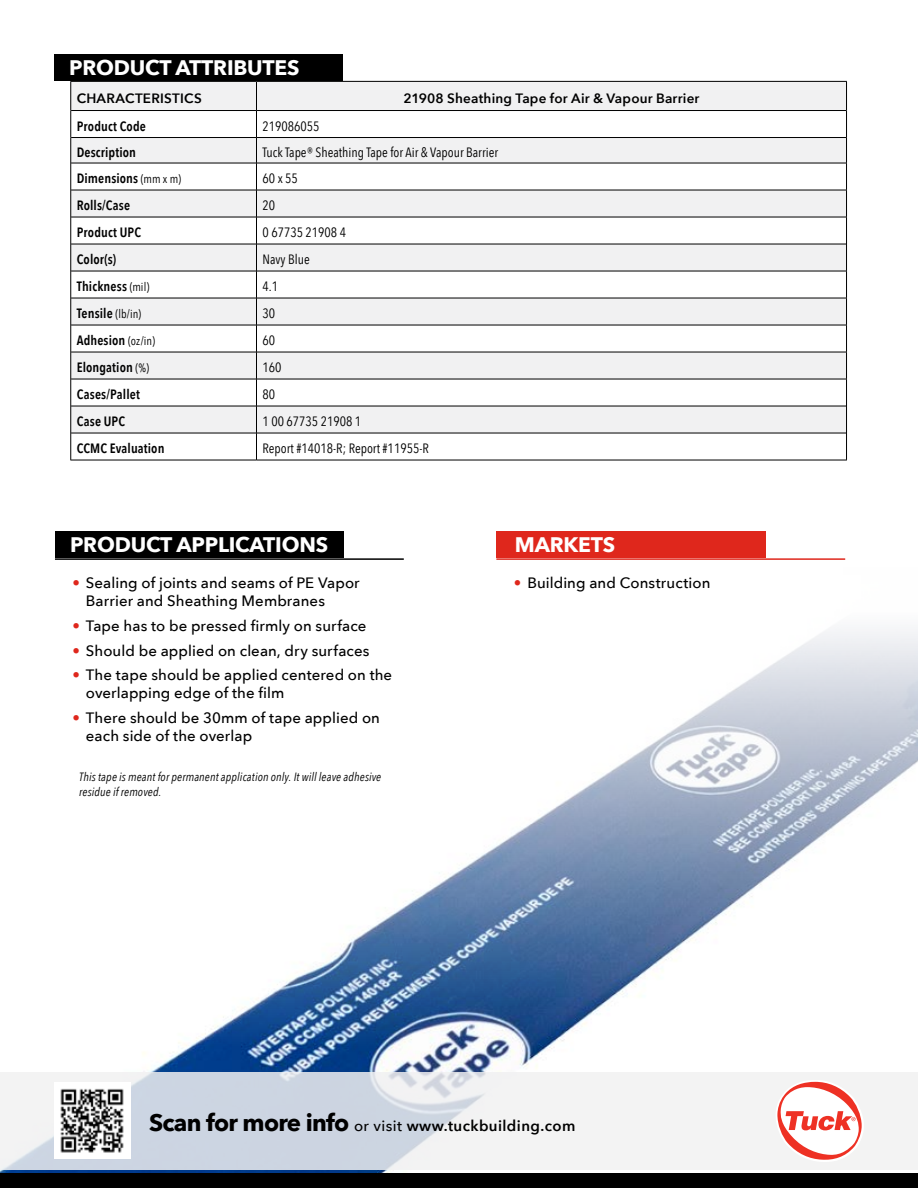
<style>
.page{position:relative;width:918px;height:1188px;background:#fff}
.page>*{position:absolute;margin:0;border:0;box-sizing:border-box;transform-origin:0 0}
.t1{font:700 21px "Avenir Next";letter-spacing:-.01em;color:#fff}
.t2{font:500 15px/18px "Avenir Next";letter-spacing:.005em;color:#000}
.t3{font:600 15px "Avenir Next";letter-spacing:.03em;color:#000}
.t4{font:600 13.5px "Avenir Next Condensed";letter-spacing:.01em;color:#000}
.t5{font:13.5px "Avenir Next Condensed";color:#000}
.t6{font:600 13.5px "Avenir Next";letter-spacing:.015em;color:#000}
.t7{font:italic 12px/14.4px "Avenir Next Condensed";letter-spacing:.01em;color:#000}
.s1{font-weight:400;font-size:12px}
.s2{color:#df271c}
.s3{font-weight:700;font-size:24px}
.s4{font-weight:500}
</style>
<div class="page">
<img style="left:0;top:629px;width:918px;height:545px">
<svg style="left:0;top:1072px;width:918px;height:98px;fill:#f3f3f3"></svg>
<div style="left:0;top:1174px;width:918px;height:14px;background:#000"></div>
<div style="left:54px;top:54px;width:288px;height:27px;background:#000"></div>
<div style="left:55px;top:531px;width:288px;height:27px;background:#000"></div>
<div style="left:496px;top:531px;width:270px;height:27px;background:#df271c"></div>
<hr style="left:55px;top:558px;width:349px;height:2px;background:#000">
<hr style="left:496px;top:558px;width:349px;height:2px;background:#df271c">
<div style="left:71px;top:82px;width:775px;height:28px;background:#f1f1f2"></div>
<svg style="left:71px;top:111px;width:775px;height:349px"></svg>
<hr style="left:70px;top:81px;width:186px;height:1px;background:#000">
<hr style="left:256px;top:81px;width:591px;height:1px;background:#000">
<svg style="left:70px;top:82px;width:1px;height:378px"></svg>
<hr style="left:71px;top:110px;width:185px;height:1px;background:#000">
<hr style="left:256px;top:110px;width:590px;height:1px;background:#000">
<hr style="left:71px;top:137px;width:185px;height:1px;background:#000">
<hr style="left:256px;top:137px;width:591px;height:1px;background:#000">
<hr style="left:71px;top:163px;width:185px;height:1px;background:#000">
<hr style="left:256px;top:163px;width:591px;height:1px;background:#000">
<hr style="left:71px;top:190px;width:185px;height:1px;background:#000">
<hr style="left:256px;top:190px;width:591px;height:1px;background:#000">
<hr style="left:71px;top:217px;width:185px;height:1px;background:#000">
<hr style="left:256px;top:217px;width:591px;height:1px;background:#000">
<hr style="left:71px;top:244px;width:185px;height:1px;background:#000">
<hr style="left:256px;top:244px;width:590px;height:1px;background:#000">
<hr style="left:71px;top:271px;width:185px;height:1px;background:#000">
<hr style="left:256px;top:271px;width:591px;height:1px;background:#000">
<hr style="left:71px;top:298px;width:185px;height:1px;background:#000">
<hr style="left:256px;top:298px;width:591px;height:1px;background:#000">
<hr style="left:71px;top:325px;width:185px;height:1px;background:#000">
<hr style="left:256px;top:325px;width:591px;height:1px;background:#000">
<hr style="left:71px;top:352px;width:185px;height:1px;background:#000">
<hr style="left:256px;top:352px;width:591px;height:1px;background:#000">
<hr style="left:71px;top:379px;width:185px;height:1px;background:#000">
<hr style="left:256px;top:379px;width:591px;height:1px;background:#000">
<hr style="left:71px;top:406px;width:185px;height:1px;background:#000">
<hr style="left:256px;top:406px;width:590px;height:1px;background:#000">
<hr style="left:71px;top:433px;width:185px;height:1px;background:#000">
<hr style="left:256px;top:433px;width:590px;height:1px;background:#000">
<svg style="left:256px;top:82px;width:1px;height:378px"></svg>
<hr style="left:70px;top:460px;width:186px;height:1px;background:#000">
<hr style="left:256px;top:460px;width:591px;height:1px;background:#000">
<svg style="left:846px;top:82px;width:1px;height:378px"></svg>
<svg style="left:775px;top:1080px;width:89px;height:82px"></svg>
<div style="left:54px;top:1082px;width:77px;height:77px;background:#fff"></div>
<img style="left:60px;top:1088px;width:64px;height:65px">
<h1 class="t1" style="left:69px;top:49px;width:232px">PRODUCT ATTRIBUTES</h1>
<p class="t6" style="left:77px;top:86px;width:127px">CHARACTERISTICS</p>
<p class="t6" style="left:403px;top:86px;width:298px">21908 Sheathing Tape for Air &amp; Vapour Barrier</p>
<p class="t4" style="left:77px;top:114px;width:71px">Product Code</p>
<p class="t5" style="left:263px;top:114px;width:59px">219086055</p>
<p class="t4" style="left:77px;top:141px;width:61px">Description</p>
<p class="t5" style="left:263px;top:141px;width:237px">Tuck Tape® Sheathing Tape for Air &amp; Vapour Barrier</p>
<p class="t4" style="left:77px;top:167px;width:106px">Dimensions <span class="s1">(mm x m)</span></p>
<p class="t5" style="left:262px;top:167px;width:37px">60 x 55</p>
<p class="t4" style="left:77px;top:194px;width:55px">Rolls/Case</p>
<p class="t5" style="left:262px;top:194px;width:14px">20</p>
<p class="t4" style="left:77px;top:221px;width:66px">Product UPC</p>
<p class="t5" style="left:262px;top:221px;width:85px">0 67735 21908 4</p>
<p class="t4" style="left:77px;top:248px;width:41px">Color(s)</p>
<p class="t5" style="left:262px;top:248px;width:49px">Navy Blue</p>
<p class="t4" style="left:77px;top:275px;width:74px">Thickness <span class="s1">(mil)</span></p>
<p class="t5" style="left:262px;top:275px;width:17px">4.1</p>
<p class="t4" style="left:77px;top:302px;width:66px">Tensile <span class="s1">(lb/in)</span></p>
<p class="t5" style="left:262px;top:302px;width:14px">30</p>
<p class="t4" style="left:77px;top:329px;width:80px">Adhesion <span class="s1">(oz/in)</span></p>
<p class="t5" style="left:262px;top:329px;width:14px">60</p>
<p class="t4" style="left:77px;top:356px;width:74px">Elongation <span class="s1">(%)</span></p>
<p class="t5" style="left:262px;top:356px;width:21px">160</p>
<p class="t4" style="left:77px;top:383px;width:65px">Cases/Pallet</p>
<p class="t5" style="left:262px;top:383px;width:14px">80</p>
<p class="t4" style="left:77px;top:410px;width:50px">Case UPC</p>
<p class="t5" style="left:262px;top:410px;width:100px">1 00 67735 21908 1</p>
<p class="t4" style="left:77px;top:437px;width:89px">CCMC Evaluation</p>
<p class="t5" style="left:262px;top:437px;width:168px">Report #14018-R; Report #11955-R</p>
<h1 class="t1" style="left:70px;top:527px;width:260px">PRODUCT APPLICATIONS</h1>
<h1 class="t1" style="left:515px;top:527px;width:102px">MARKETS</h1>
<p class="t2" style="left:86px;top:573px;width:275px;text-indent:-14px"><span class="s2">•</span> Sealing of joints and seams of PE Vapor<br>Barrier and Sheathing Membranes</p>
<p class="t2" style="left:72px;top:616px;width:296px"><span class="s2">•</span> Tape has to be pressed firmly on surface</p>
<p class="t2" style="left:72px;top:641px;width:299px"><span class="s2">•</span> Should be applied on clean, dry surfaces</p>
<p class="t2" style="left:86px;top:666px;width:308px;text-indent:-14px"><span class="s2">•</span> The tape should be applied centered on the overlapping edge of the film</p>
<p class="t2" style="left:86px;top:708px;width:296px;text-indent:-14px"><span class="s2">•</span> There should be 30mm of tape applied on each side of the overlap</p>
<p class="t2" style="left:514px;top:573px;width:198px"><span class="s2">•</span> Building and Construction</p>
<p class="t7" style="left:79px;top:770px;width:304px">This tape is meant for permanent application only. It will leave adhesive residue if removed.</p>
<p class="t3" style="left:149px;top:1113px;width:428px"><span class="s3">Scan for more info</span> <span class="s4">or visit</span> www.tuckbuilding.com</p>
</div>
